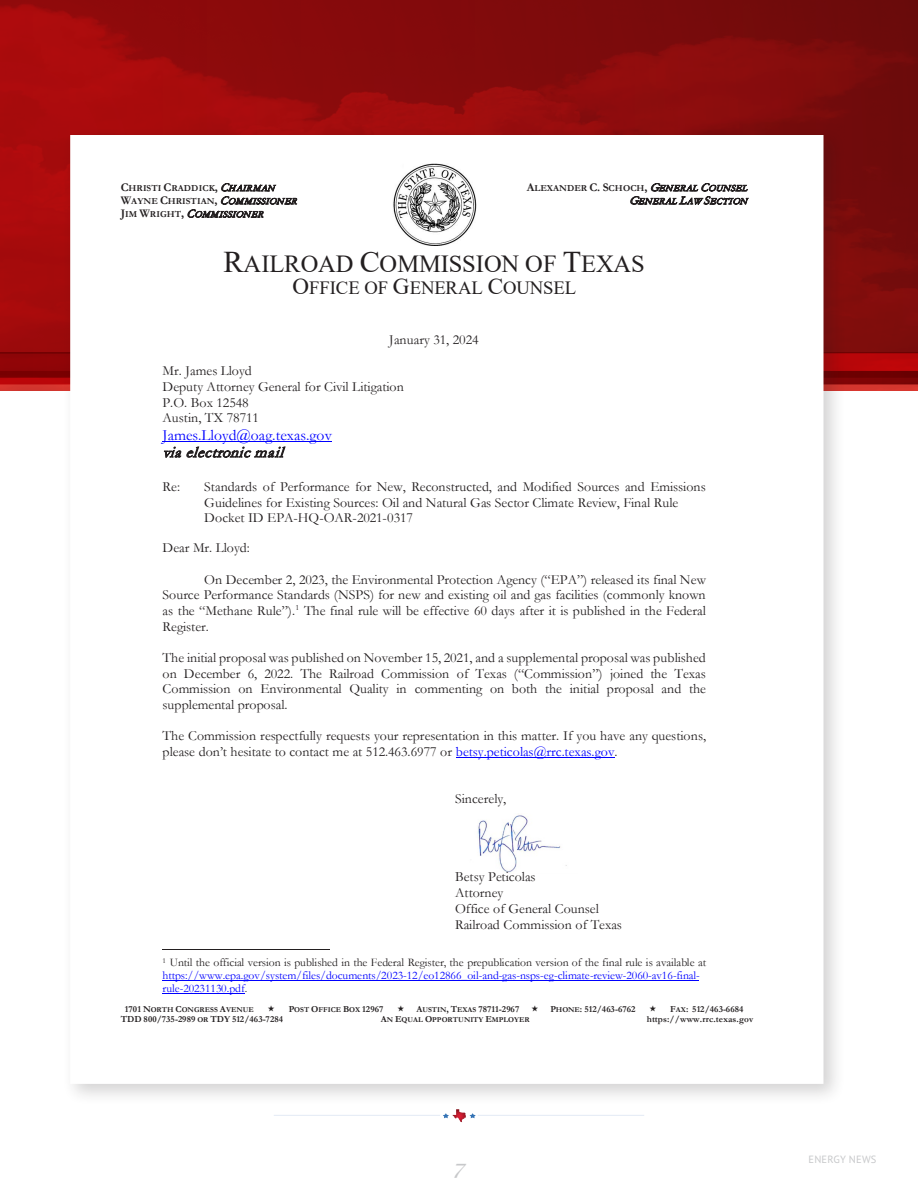
<style>
.page{position:relative;width:918px;height:1188px;background:#fff}
.page>*{position:absolute;margin:0;border:0;box-sizing:border-box;transform-origin:0 0}
.t1{font:24.45px "Times New Roman";letter-spacing:-.005em;color:#231f20}
.t2{font:italic 21px "Lucida Calligraphy";color:#c7c8ca}
.t3{font:18.6px "Times New Roman";letter-spacing:-.005em;color:#231f20}
.t4{font:15.6px/17.5px "Garamond";letter-spacing:.005em;color:#00f}
.t5{font:13.95px/15.8px "Garamond";color:#231f20}
.t6{font:11.7px/13px "Garamond";letter-spacing:-.005em;color:#00f}
.t7{font:10.5px "PT Sans Pro";letter-spacing:.02em;color:#c7c8ca}
.t8{font:700 9.15px "Garamond";letter-spacing:.01em;color:#231f20}
.t9{font:italic 9.15px "Garamond";color:#231f20}
.t10{font:700 7.5px "Garamond";letter-spacing:.01em;color:#231f20}
.t11{font:700 7.5px "Garamond";letter-spacing:-.01em;color:#231f20}
.s1{font-size:11.7px}
.s2{font-weight:400;font-style:italic;font-size:11.7px}
.s3{font-weight:400;font-style:italic}
.s4{font-weight:700;font-style:normal;font-size:11.7px}
.s5{font-weight:700;font-style:normal}
.s6{font-size:30.15px}
.s7{font-size:23.1px}
.s8{font-style:italic;color:#231f20}
.s9{color:#00f}
.s10{color:#231f20}
.s11{font-size:9.15px}
.s12{font-size:7.5px}
</style>
<div class="page">
<svg style="left:0;top:0;width:918px;height:352px;background:#8c0b0c"></svg>
<svg style="left:0;top:378px;width:918px;height:6px"></svg>
<hr style="left:274px;top:1115px;width:166px;height:1px;background:#e6edf6">
<hr style="left:478px;top:1115px;width:166px;height:1px;background:#e6edf6">
<svg style="left:443px;top:1109px;width:33px;height:10px"></svg>
<svg style="left:0;top:352px;width:918px;height:26px;background:#950305"></svg>
<div style="left:62px;top:126px;width:783px;height:980px;background:#231f20;opacity:.2"></div>
<div style="left:74px;top:139px;width:746px;height:941px;background:#fff"></div>
<img style="left:393px;top:164px;width:83px;height:81px">
<img style="left:477px;top:815px;width:90px;height:58px">
<hr style="left:163px;top:441px;width:169px;height:1px;background:#00f">
<hr style="left:456px;top:757px;width:158px;height:1px;background:#00f">
<hr style="left:163px;top:949px;width:167px;height:1px;background:#231f20">
<hr style="left:163px;top:980px;width:536px;height:1px;background:#00f">
<hr style="left:163px;top:993px;width:82px;height:1px;background:#00f">
<p class="t8" style="left:121px;top:182px;width:159px"><span class="s1">C</span>HRISTI <span class="s1">C</span>RADDICK<span class="s1">,</span> <span class="s2">C</span><span class="s3">HAIRMAN</span></p>
<p class="t8" style="left:527px;top:182px;width:226px"><span class="s1">A</span>LEXANDER <span class="s1">C. S</span>CHOCH<span class="s1">,</span> <span class="s2">G</span><span class="s3">ENERAL</span> <span class="s2">C</span><span class="s3">OUNSEL</span></p>
<p class="t8" style="left:121px;top:195px;width:181px"><span class="s1">W</span>AYNE <span class="s1">C</span>HRISTIAN<span class="s1">,</span> <span class="s2">C</span><span class="s3">OMMISSIONER</span></p>
<p class="t9" style="left:629px;top:195px;width:123px"><span class="s1">G</span>ENERAL<span class="s1">L</span>AW <span class="s1">S</span>ECTION</p>
<p class="t9" style="left:121px;top:208px;width:148px"><span class="s4">J</span> <span class="s5">I M</span> <span class="s4">W</span> <span class="s5">R I G H T</span> <span class="s4">,</span> <span class="s1">C</span>OMMISSIONER</p>
<p class="t1" style="left:224px;top:246px;width:423px"><span class="s6">R</span>AILROAD <span class="s6">C</span>OMMISSION OF <span class="s6">T</span>EXAS</p>
<p class="t3" style="left:292px;top:275px;width:285px"><span class="s7">O</span>FFICE OF <span class="s7">G</span>ENERAL <span class="s7">C</span>OUNSEL</p>
<p class="t5" style="left:389px;top:331px;width:91px">January 31, 2024</p>
<p class="t5" style="left:163px;top:363px;width:243px">Mr. James Lloyd<br>Deputy Attorney General for Civil Litigation<br>P.O. Box 12548<br>Austin, TX 78711</p>
<p class="t4" style="left:163px;top:425px;width:171px">James.Lloyd@oag.texas.gov <span class="s8">viaelectronicmail</span></p>
<p class="t5" style="left:163px;top:478px;width:19px">Re:</p>
<p class="t5" style="left:204px;top:478px;width:503px">Standards of Performance for New, Reconstructed, and Modified Sources and Emissions<br>Guidelines for Existing Sources: Oil and Natural Gas Sector Climate Review, Final Rule<br>Docket ID EPA-HQ-OAR-2021-0317</p>
<p class="t5" style="left:163px;top:540px;width:89px">Dear Mr. Lloyd:</p>
<p class="t5" style="left:163px;top:571px;width:545px;text-align:justify;text-indent:42px">On December 2, 2023, the Environmental Protection Agency (“EPA”) released its final New Source Performance Standards (NSPS) for new and existing oil and gas facilities (commonly known as the “Methane Rule”).<sup>1</sup> The final rule will be effective 60 days after it is published in the Federal Register.</p>
<p class="t5" style="left:163px;top:650px;width:545px;text-align:justify">The initial proposal was published on November 15, 2021, and a supplemental proposal was published on December 6, 2022. The Railroad Commission of Texas (“Commission”) joined the Texas Commission on Environmental Quality in commenting on both the initial proposal and the supplemental proposal.</p>
<p class="t5" style="left:163px;top:728px;width:545px">The Commission respectfully requests your representation in this matter. If you have any questions, please don’t hesitate to contact me at 512.463.6977 or <span class="s9">betsy.peticolas@rrc.texas.gov</span>.</p>
<p class="t5" style="left:455px;top:791px;width:53px">Sincerely,</p>
<p class="t5" style="left:455px;top:869px;width:168px">Betsy Peticolas<br>Attorney<br>Office of General Counsel<br>Railroad Commission of Texas</p>
<p class="t6" style="left:163px;top:956px;width:545px"><sup>1</sup> <span class="s10">Until the official version is published in the Federal Register, the prepublication version of the final rule is available at </span>https://www.epa.gov/system/files/documents/2023-12/eo12866_oil-and-gas-nsps-eg-climate-review-2060-av16-final&shy;rule-20231130.pdf<span class="s10">.</span></p>
<p class="t10" style="left:125px;top:1004px;width:131px"><span class="s11">1701 N</span>ORTH <span class="s11">C</span>ONGRESS <span class="s11">A</span>VENUE</p>
<p class="t11" style="left:289px;top:1004px;width:96px"><span class="s11">P</span>OST <span class="s11">O</span>FFICE <span class="s11">B</span>OX <span class="s11">12967</span></p>
<p class="t8" style="left:416px;top:1003px;width:104px">A<span class="s12">USTIN</span>, T<span class="s12">EXAS</span> 78711-2967</p>
<p class="t8" style="left:550px;top:1003px;width:87px">P<span class="s12">HONE</span>: 512/463-6762</p>
<p class="t8" style="left:670px;top:1003px;width:75px">F<span class="s12">AX</span>: 512/463-6684</p>
<p class="t8" style="left:121px;top:1013px;width:164px">TDD 800/735-2989 <span class="s12">OR</span> TDY 512/463-7284</p>
<p class="t10" style="left:381px;top:1015px;width:151px"><span class="s11">A</span>N <span class="s11">E</span>QUAL <span class="s11">O</span>PPORTUNITY <span class="s11">E</span>MPLOYER</p>
<p class="t8" style="left:647px;top:1013px;width:108px">https://www.rrc.texas.gov</p>
<h2 class="t2" style="left:453px;top:1154px;width:13px">7</h2>
<p class="t7" style="left:809px;top:1153px;width:69px">ENERGY NEWS</p>
</div>
